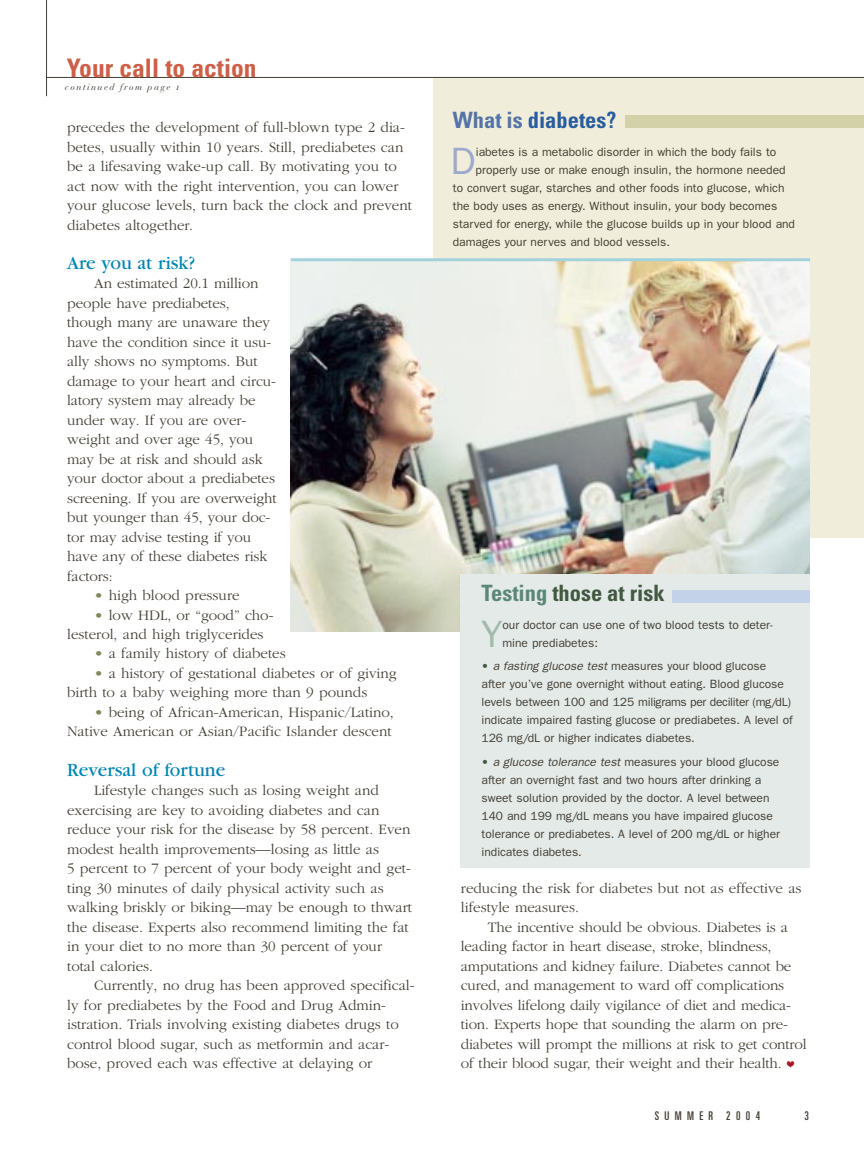
<style>
.page{position:relative;width:864px;height:1161px;background:#fff}
.page>*{position:absolute;margin:0;border:0;box-sizing:border-box;transform-origin:0 0}
.t1{font:38.25px "Franklin Gothic";color:#9eaacd}
.t2{font:38.25px "Franklin Gothic";color:#a2baad}
.t3{font:700 condensed 25.5px "Univers";color:#ce5f47}
.t4{font:700 condensed 22.5px "Univers";color:#435841}
.t5{font:700 condensed 22.5px "Univers";color:#295da0}
.t6{font:19.5px "Garamond";color:#0085b4}
.t7{font:300 15px/19.5px "Garamond";color:#443e34}
.t8{font:12px/18px "Franklin Gothic";color:#443e34}
.t9{font:ultra-condensed 12px "Univers";letter-spacing:.445em;color:#443e34}
.t10{font:9px "Bauer Bodoni Italic Os F";letter-spacing:.16em;color:#443e34}
.s1{color:#81885d}
.s2{color:#5573a7}
.s3{color:#5b8778}
.s4{color:#435841}
.s5{font-style:italic}
.s6{color:#a31927}
</style>
<div class="page">
<div style="left:433px;top:78px;width:431px;height:460px;background:#f0eeda"></div>
<hr style="left:46px;top:0;width:1px;height:96px;background:#443e34">
<hr style="left:47px;top:77px;width:817px;height:1px;background:#443e34">
<img style="left:291px;top:261px;width:519px;height:371px">
<div style="left:460px;top:574px;width:350px;height:294px;background:#e3eae8"></div>
<hr style="left:291px;top:258px;width:519px;height:3px;background:#a3d2dc">
<div style="left:626px;top:116px;width:238px;height:12px;background:#d2d1a7"></div>
<div style="left:673px;top:591px;width:137px;height:12px;background:#c3d2e8"></div>
<h2 class="t3" style="left:67px;top:59px;width:191px">Your call to action</h2>
<p class="t10" style="left:65px;top:84px;width:116px">continued from page 1</p>
<p class="t7" style="left:67px;top:119px;width:346px">precedes the development of full-blown type 2 dia&shy;betes, usually within 10 years. Still, prediabetes can be a lifesaving wake-up call. By motivating you to act now with the right intervention, you can lower your glucose levels, turn back the clock and prevent diabetes altogether.</p>
<h3 class="t6" style="left:67px;top:256px;width:130px">Are you at risk?</h3>
<p class="t7" style="left:67px;top:275px;width:211px;text-indent:27px">An estimated 20.1 million people have prediabetes, though many are unaware they have the condition since it usu&shy;ally shows no symptoms. But damage to your heart and circu&shy;latory system may already be under way. If you are over&shy;weight and over age 45, you may be at risk and should ask your doctor about a prediabetes screening. If you are overweight but younger than 45, your doc&shy;tor may advise testing if you have any of these diabetes risk factors:</p>
<p class="t7" style="left:94px;top:587px;width:147px"><span class="s1">•</span> high blood pressure</p>
<p class="t7" style="left:67px;top:606px;width:208px;text-indent:27px"><span class="s1">•</span> low HDL, or “good” cho&shy;lesterol, and high triglycerides</p>
<p class="t7" style="left:94px;top:645px;width:193px"><span class="s1">•</span> a family history of diabetes</p>
<p class="t7" style="left:67px;top:665px;width:331px;text-indent:27px"><span class="s1">•</span> a history of gestational diabetes or of giving birth to a baby weighing more than 9 pounds</p>
<p class="t7" style="left:67px;top:704px;width:328px;text-align:right"><span class="s1">•</span> being of African-American, Hispanic/Latino,<br>Native American or Asian/Pacific Islander descent</p>
<h3 class="t6" style="left:67px;top:763px;width:160px">Reversal of fortune</h3>
<p class="t7" style="left:67px;top:782px;width:346px;text-indent:27px">Lifestyle changes such as losing weight and exercising are key to avoiding diabetes and can reduce your risk for the disease by 58 percent. Even modest health improvements—losing as little as<br>5 percent to 7 percent of your body weight and get&shy;ting 30 minutes of daily physical activity such as walking briskly or biking—may be enough to thwart the disease. Experts also recommend limiting the fat in your diet to no more than 30 percent of your total calories.</p>
<p class="t7" style="left:67px;top:977px;width:349px;text-indent:27px">Currently, no drug has been approved specifical&shy;ly for prediabetes by the Food and Drug Admin&shy;istration. Trials involving existing diabetes drugs to control blood sugar, such as metformin and acar&shy;bose, proved each was effective at delaying or</p>
<h3 class="t5" style="left:453px;top:112px;width:165px"><span class="s2">What is</span> diabetes?</h3>
<h1 class="t1" style="left:451px;top:148px;width:27px">D</h1>
<p class="t8" style="left:476px;top:144px;width:302px">iabetes is a metabolic disorder in which the body fails to</p>
<p class="t8" style="left:476px;top:162px;width:312px">properly use or make enough insulin, the hormone needed</p>
<p class="t8" style="left:453px;top:180px;width:333px">to convert sugar, starches and other foods into glucose, which</p>
<p class="t8" style="left:453px;top:198px;width:326px">the body uses as energy. Without insulin, your body becomes</p>
<p class="t8" style="left:453px;top:216px;width:344px">starved for energy, while the glucose builds up in your blood and</p>
<p class="t8" style="left:453px;top:234px;width:219px">damages your nerves and blood vessels.</p>
<h3 class="t4" style="left:482px;top:585px;width:185px"><span class="s3">Testing</span> those at risk</h3>
<h1 class="t2" style="left:481px;top:621px;width:23px">Y</h1>
<p class="t8" style="left:502px;top:617px;width:272px">our doctor can use one of two blood tests to deter&shy;mine prediabetes:</p>
<p class="t8" style="left:482px;top:658px;width:313px"><span class="s4">•</span> <span class="s5">a fasting glucose test</span> measures your blood glucose after you’ve gone overnight without eating. Blood glucose levels between 100 and 125 miligrams per deciliter (mg/dL) indicate impaired fasting glucose or prediabetes. A level of 126 mg/dL or higher indicates diabetes.</p>
<p class="t8" style="left:482px;top:754px;width:300px"><span class="s4">•</span> <span class="s5">a glucose tolerance test</span> measures your blood glucose after an overnight fast and two hours after drinking a sweet solution provided by the doctor. A level between 140 and 199 mg/dL means you have impaired glucose tolerance or prediabetes. A level of 200 mg/dL or higher indicates diabetes.</p>
<p class="t7" style="left:461px;top:879px;width:342px">reducing the risk for diabetes but not as effective as lifestyle measures.</p>
<p class="t7" style="left:461px;top:918px;width:347px;text-indent:27px">The incentive should be obvious. Diabetes is a leading factor in heart disease, stroke, blindness, amputations and kidney failure. Diabetes cannot be cured, and management to ward off complications involves lifelong daily vigilance of diet and medica&shy;tion. Experts hope that sounding the alarm on pre&shy;diabetes will prompt the millions at risk to get control of their blood sugar, their weight and their health. <span class="s6">❤</span></p>
<p class="t9" style="left:655px;top:1112px;width:107px">SUMMER 2004</p>
<p class="t9" style="left:805px;top:1112px;width:6px">3</p>
</div>
